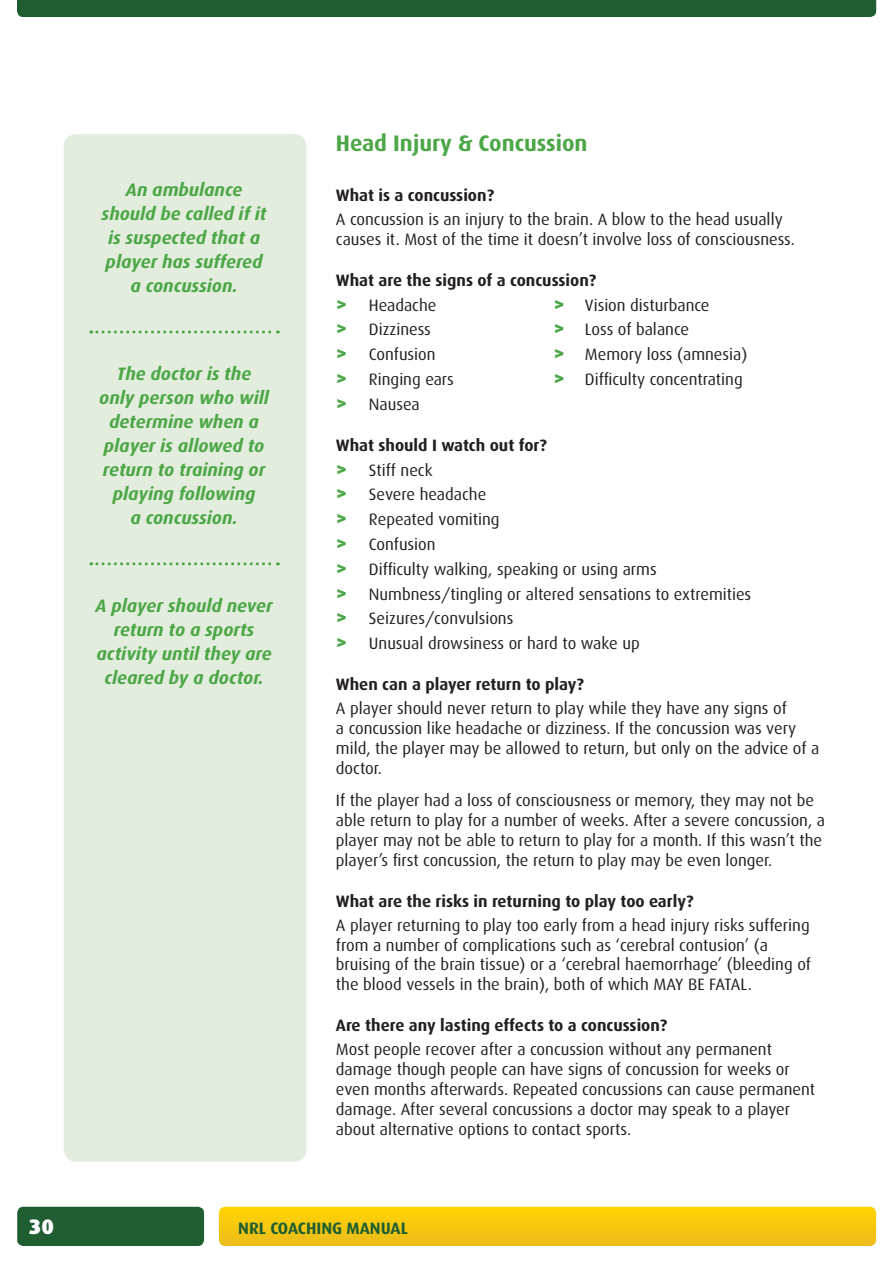
<style>
.page{position:relative;width:893px;height:1263px;background:#fff}
.page>*{position:absolute;margin:0;border:0;box-sizing:border-box;transform-origin:0 0}
.t1{font:700 22.5px "Dax";color:#4ca747}
.t2{font:900 21px "Dax";color:#fff}
.t3{font:italic 700 18px/24px "Dax";color:#4ca747;text-align:center}
.t4{font:16.5px/19.8px "Dax";color:#231f20}
.t5{font:700 16.5px/24.8px "Dax";color:#231f20}
.t6{font:700 16.5px "Dax";color:#1e5e31}
.s1{font-weight:900;font-size:19.5px;color:#4ca747}
.s2{font-weight:400}
.s3{font-weight:700}
</style>
<div class="page">
<div style="left:17px;top:1207px;width:187px;height:39px;background:#1e5e31;border-radius:6px"></div>
<div style="left:219px;top:1207px;width:657px;height:39px;background:#f5c80f;border-radius:6px"></div>
<div style="left:17px;top:0;width:859px;height:17px;background:#1e5e31"></div>
<div style="left:64px;top:134px;width:242px;height:1028px;background:#e3eddd;border-radius:13px"></div>
<svg style="left:91px;top:331px;width:187px;height:3px"></svg>
<svg style="left:91px;top:562px;width:187px;height:3px"></svg>
<p class="t3" style="left:102px;top:178px;width:166px">An ambulance should be called if it is suspected that a player has suffered a concussion.</p>
<p class="t3" style="left:99px;top:362px;width:171px">The doctor is the only person who will determine when a player is allowed to return to training or playing following<br>a concussion.</p>
<p class="t3" style="left:96px;top:594px;width:179px">A player should never return to a sports activity until they are cleared by a doctor.</p>
<h1 class="t1" style="left:336px;top:131px;width:253px">Head Injury &amp; Concussion</h1>
<p class="t5" style="left:336px;top:183px;width:160px">What is a concussion?</p>
<p class="t4" style="left:336px;top:209px;width:461px">A concussion is an injury to the brain. A blow to the head usually causes it. Most of the time it doesn’t involve loss of consciousness.</p>
<p class="t5" style="left:336px;top:268px;width:262px">What are the signs of a concussion? <span class="s1">&gt;</span> <span class="s2">Headache</span></p>
<p class="t4" style="left:553px;top:295px;width:158px"><span class="s1">&gt;</span> Vision disturbance</p>
<p class="t4" style="left:336px;top:320px;width:97px"><span class="s1">&gt;</span> Dizziness</p>
<p class="t4" style="left:553px;top:320px;width:137px"><span class="s1">&gt;</span> Loss of balance</p>
<p class="t4" style="left:336px;top:345px;width:101px"><span class="s1">&gt;</span> Confusion</p>
<p class="t4" style="left:553px;top:345px;width:195px"><span class="s1">&gt;</span> Memory loss (amnesia)</p>
<p class="t4" style="left:336px;top:369px;width:119px"><span class="s1">&gt;</span> Ringing ears</p>
<p class="t4" style="left:553px;top:369px;width:191px"><span class="s1">&gt;</span> Difficulty concentrating</p>
<p class="t4" style="left:336px;top:394px;width:85px"><span class="s1">&gt;</span> Nausea</p>
<p class="t4" style="left:336px;top:433px;width:417px;line-height:24.8px"><span class="s3">What should I watch out for?<br></span><span class="s1">&gt;</span> Stiff neck<br><span class="s1">&gt;</span> Severe headache<br><span class="s1">&gt;</span> Repeated vomiting<br><span class="s1">&gt;</span> Confusion<br><span class="s1">&gt;</span> Difficulty walking, speaking or using arms<br><span class="s1">&gt;</span> Numbness/tingling or altered sensations to extremities <span class="s1">&gt;</span> Seizures/convulsions<br><span class="s1">&gt;</span> Unusual drowsiness or hard to wake up</p>
<p class="t5" style="left:336px;top:672px;width:250px">When can a player return to play?</p>
<p class="t4" style="left:336px;top:699px;width:485px">A player should never return to play while they have any signs of<br>a concussion like headache or dizziness. If the concussion was very mild, the player may be allowed to return, but only on the advice of a doctor.</p>
<p class="t4" style="left:336px;top:791px;width:491px">If the player had a loss of consciousness or memory, they may not be able return to play for a number of weeks. After a severe concussion, a player may not be able to return to play for a month. If this wasn’t the player’s first concussion, the return to play may be even longer.</p>
<p class="t5" style="left:336px;top:889px;width:359px">What are the risks in returning to play too early?</p>
<p class="t4" style="left:336px;top:915px;width:476px">A player returning to play too early from a head injury risks suffering from a number of complications such as ‘cerebral contusion’ (a bruising of the brain tissue) or a ‘cerebral haemorrhage’ (bleeding of the blood vessels in the brain), both of which MAY BE FATAL.</p>
<p class="t5" style="left:336px;top:1013px;width:333px">Are there any lasting effects to a concussion?</p>
<p class="t4" style="left:336px;top:1040px;width:481px">Most people recover after a concussion without any permanent damage though people can have signs of concussion for weeks or even months afterwards. Repeated concussions can cause permanent damage. After several concussions a doctor may speak to a player about alternative options to contact sports.</p>
<p class="t2" style="left:29px;top:1215px;width:27px">30</p>
<p class="t6" style="left:238px;top:1218px;width:171px">NRL COACHING MANUAL</p>
</div>
